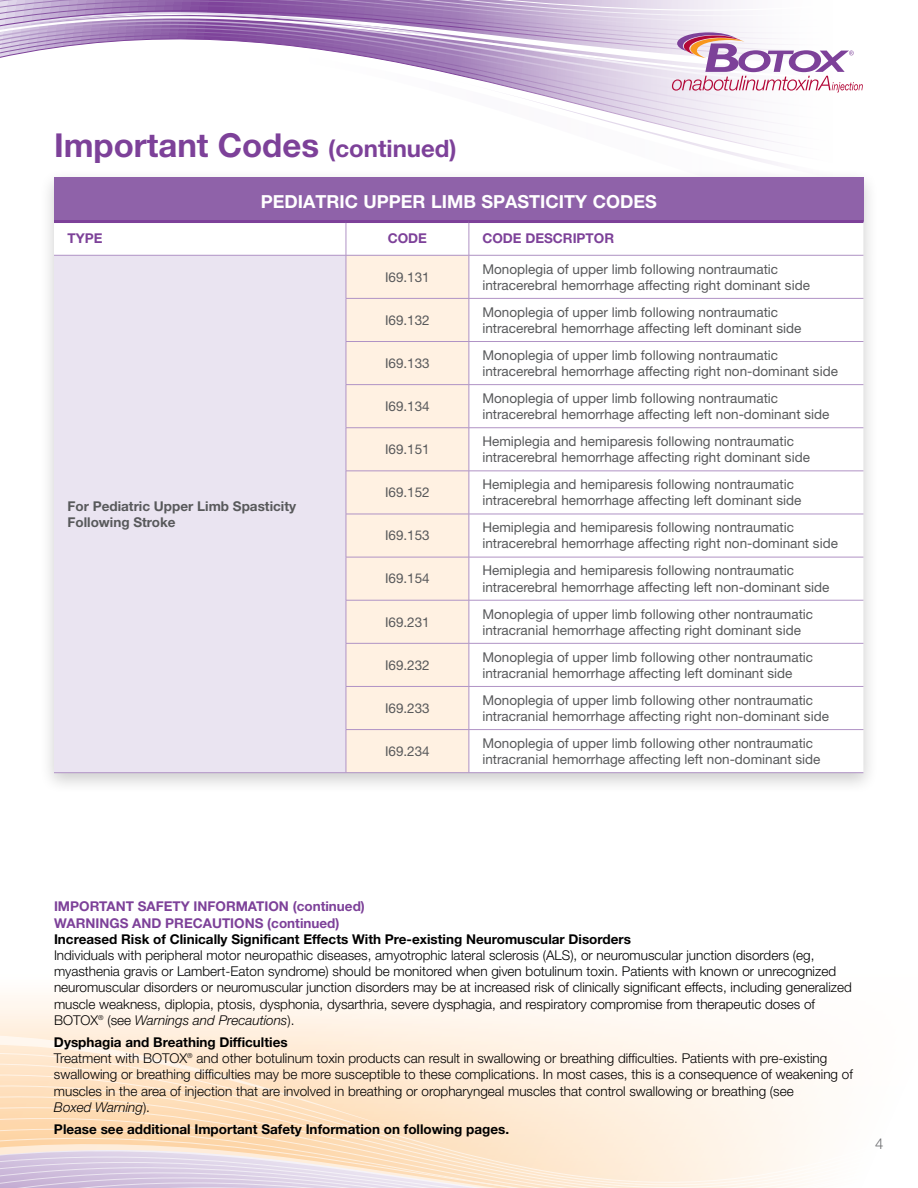
<style>
.page{position:relative;width:918px;height:1188px;background:#fff}
.page>*{position:absolute;margin:0;border:0;box-sizing:border-box;transform-origin:0 0}
.t1{font:700 33px "Helvetica Neue LT Std";color:#7d4199}
.t2{font:700 18px "Helvetica Neue LT Std";color:#fff}
.t3{font:300 15px "Helvetica Neue LT Std";color:#6d6e71}
.t4{font:13.5px/16.2px "Helvetica Neue LT Std";color:#58595b}
.t5{font:300 13.5px/16.2px "Helvetica Neue LT Std";color:#000}
.t6{font:700 13.5px "Helvetica Neue LT Std";color:#000}
.t7{font:700 13.5px/16.2px "Helvetica Neue LT Std";color:#7d4199}
.t8{font:700 13.5px/16.2px "Helvetica Neue LT Std";color:#58595b}
.s1{font-size:24px}
.s2{font-style:italic}
.s3{font-weight:700}
</style>
<div class="page">
<svg style="left:0;top:995px;width:815px;height:193px"></svg>
<svg style="left:0;top:0;width:453px;height:75px"></svg>
<svg style="left:453px;top:0;width:335px;height:166px"></svg>
<svg style="left:672px;top:32px;width:191px;height:61px"></svg>
<div style="left:39px;top:168px;width:840px;height:627px;background:#000;opacity:.2"></div>
<div style="left:54px;top:177px;width:809px;height:45px;background:#8f62a9"></div>
<svg style="left:54px;top:223px;width:809px;height:32px"></svg>
<div style="left:54px;top:255px;width:292px;height:518px;background:#eae4f1"></div>
<div style="left:347px;top:256px;width:122px;height:516px;background:#fff1e2"></div>
<svg style="left:470px;top:256px;width:393px;height:516px"></svg>
<hr style="left:54px;top:255px;width:292px;height:1px;background:#b093c5">
<hr style="left:346px;top:255px;width:123px;height:1px;background:#b093c5">
<hr style="left:469px;top:255px;width:394px;height:1px;background:#b093c5">
<hr style="left:346px;top:298px;width:123px;height:1px;background:#b093c5">
<hr style="left:469px;top:298px;width:394px;height:1px;background:#b093c5">
<hr style="left:346px;top:341px;width:123px;height:1px;background:#b093c5">
<hr style="left:469px;top:341px;width:394px;height:1px;background:#b093c5">
<hr style="left:346px;top:384px;width:123px;height:1px;background:#b093c5">
<hr style="left:469px;top:384px;width:394px;height:1px;background:#b093c5">
<hr style="left:346px;top:427px;width:123px;height:1px;background:#b093c5">
<hr style="left:469px;top:427px;width:394px;height:1px;background:#b093c5">
<hr style="left:346px;top:471px;width:123px;height:1px;background:#b093c5">
<hr style="left:469px;top:471px;width:394px;height:1px;background:#b093c5">
<hr style="left:346px;top:514px;width:123px;height:1px;background:#b093c5">
<hr style="left:469px;top:514px;width:394px;height:1px;background:#b093c5">
<hr style="left:346px;top:557px;width:123px;height:1px;background:#b093c5">
<hr style="left:469px;top:557px;width:394px;height:1px;background:#b093c5">
<hr style="left:346px;top:600px;width:123px;height:1px;background:#b093c5">
<hr style="left:469px;top:600px;width:394px;height:1px;background:#b093c5">
<hr style="left:346px;top:643px;width:123px;height:1px;background:#b093c5">
<hr style="left:469px;top:643px;width:394px;height:1px;background:#b093c5">
<hr style="left:346px;top:686px;width:123px;height:1px;background:#b093c5">
<hr style="left:469px;top:686px;width:394px;height:1px;background:#b093c5">
<hr style="left:346px;top:729px;width:123px;height:1px;background:#b093c5">
<hr style="left:469px;top:729px;width:394px;height:1px;background:#b093c5">
<hr style="left:346px;top:772px;width:123px;height:1px;background:#b093c5">
<hr style="left:469px;top:772px;width:394px;height:1px;background:#b093c5">
<hr style="left:54px;top:220px;width:292px;height:3px;background:#7d4199">
<hr style="left:346px;top:220px;width:123px;height:3px;background:#7d4199">
<hr style="left:469px;top:220px;width:394px;height:3px;background:#7d4199">
<hr style="left:54px;top:772px;width:292px;height:1px;background:#b093c5">
<hr style="left:346px;top:223px;width:1px;height:32px;background:#b093c5">
<hr style="left:469px;top:223px;width:1px;height:32px;background:#b093c5">
<hr style="left:346px;top:255px;width:1px;height:43px;background:#b093c5">
<hr style="left:469px;top:255px;width:1px;height:43px;background:#b093c5">
<hr style="left:346px;top:299px;width:1px;height:42px;background:#b093c5">
<hr style="left:469px;top:299px;width:1px;height:42px;background:#b093c5">
<hr style="left:346px;top:342px;width:1px;height:42px;background:#b093c5">
<hr style="left:469px;top:342px;width:1px;height:42px;background:#b093c5">
<hr style="left:346px;top:385px;width:1px;height:43px;background:#b093c5">
<hr style="left:469px;top:385px;width:1px;height:43px;background:#b093c5">
<hr style="left:346px;top:428px;width:1px;height:43px;background:#b093c5">
<hr style="left:469px;top:428px;width:1px;height:43px;background:#b093c5">
<hr style="left:346px;top:471px;width:1px;height:43px;background:#b093c5">
<hr style="left:469px;top:471px;width:1px;height:43px;background:#b093c5">
<hr style="left:346px;top:514px;width:1px;height:43px;background:#b093c5">
<hr style="left:469px;top:514px;width:1px;height:43px;background:#b093c5">
<hr style="left:346px;top:557px;width:1px;height:43px;background:#b093c5">
<hr style="left:469px;top:557px;width:1px;height:43px;background:#b093c5">
<hr style="left:346px;top:600px;width:1px;height:43px;background:#b093c5">
<hr style="left:469px;top:600px;width:1px;height:43px;background:#b093c5">
<hr style="left:346px;top:644px;width:1px;height:42px;background:#b093c5">
<hr style="left:469px;top:644px;width:1px;height:42px;background:#b093c5">
<hr style="left:346px;top:687px;width:1px;height:42px;background:#b093c5">
<hr style="left:469px;top:687px;width:1px;height:42px;background:#b093c5">
<hr style="left:346px;top:730px;width:1px;height:43px;background:#b093c5">
<hr style="left:469px;top:730px;width:1px;height:43px;background:#b093c5">
<h1 class="t1" style="left:54px;top:125px;width:404px">Important Codes <span class="s1">(continued)</span></h1>
<h2 class="t2" style="left:261px;top:190px;width:398px">PEDIATRIC UPPER LIMB SPASTICITY CODES</h2>
<p class="t7" style="left:68px;top:230px;width:37px">TYPE</p>
<p class="t7" style="left:388px;top:230px;width:41px">CODE</p>
<p class="t7" style="left:482px;top:230px;width:133px">CODE DESCRIPTOR</p>
<p class="t8" style="left:68px;top:497px;width:230px">For Pediatric Upper Limb Spasticity<br>Following Stroke</p>
<p class="t4" style="left:385px;top:269px;width:46px">I69.131</p>
<p class="t4" style="left:482px;top:260px;width:329px">Monoplegia of upper limb following nontraumatic intracerebral hemorrhage affecting right dominant side</p>
<p class="t4" style="left:385px;top:312px;width:46px">I69.132</p>
<p class="t4" style="left:482px;top:304px;width:321px">Monoplegia of upper limb following nontraumatic intracerebral hemorrhage affecting left dominant side</p>
<p class="t4" style="left:385px;top:355px;width:46px">I69.133</p>
<p class="t4" style="left:482px;top:347px;width:357px">Monoplegia of upper limb following nontraumatic intracerebral hemorrhage affecting right non-dominant side</p>
<p class="t4" style="left:385px;top:398px;width:46px">I69.134</p>
<p class="t4" style="left:482px;top:390px;width:349px">Monoplegia of upper limb following nontraumatic intracerebral hemorrhage affecting left non-dominant side</p>
<p class="t4" style="left:385px;top:441px;width:46px">I69.151</p>
<p class="t4" style="left:482px;top:433px;width:329px">Hemiplegia and hemiparesis following nontraumatic intracerebral hemorrhage affecting right dominant side</p>
<p class="t4" style="left:385px;top:484px;width:46px">I69.152</p>
<p class="t4" style="left:482px;top:476px;width:321px">Hemiplegia and hemiparesis following nontraumatic intracerebral hemorrhage affecting left dominant side</p>
<p class="t4" style="left:385px;top:527px;width:46px">I69.153</p>
<p class="t4" style="left:482px;top:519px;width:357px">Hemiplegia and hemiparesis following nontraumatic intracerebral hemorrhage affecting right non-dominant side</p>
<p class="t4" style="left:385px;top:570px;width:46px">I69.154</p>
<p class="t4" style="left:482px;top:562px;width:349px">Hemiplegia and hemiparesis following nontraumatic intracerebral hemorrhage affecting left non-dominant side</p>
<p class="t4" style="left:385px;top:614px;width:46px">I69.231</p>
<p class="t4" style="left:482px;top:605px;width:332px">Monoplegia of upper limb following other nontraumatic intracranial hemorrhage affecting right dominant side</p>
<p class="t4" style="left:385px;top:657px;width:46px">I69.232</p>
<p class="t4" style="left:482px;top:649px;width:332px">Monoplegia of upper limb following other nontraumatic intracranial hemorrhage affecting left dominant side</p>
<p class="t4" style="left:385px;top:700px;width:46px">I69.233</p>
<p class="t4" style="left:482px;top:692px;width:348px">Monoplegia of upper limb following other nontraumatic intracranial hemorrhage affecting right non-dominant side</p>
<p class="t4" style="left:385px;top:743px;width:46px">I69.234</p>
<p class="t4" style="left:482px;top:735px;width:340px">Monoplegia of upper limb following other nontraumatic intracranial hemorrhage affecting left non-dominant side</p>
<p class="t7" style="left:54px;top:898px;width:312px">IMPORTANT SAFETY INFORMATION (continued)<br>WARNINGS AND PRECAUTIONS (continued)</p>
<p class="t6" style="left:54px;top:931px;width:579px">Increased Risk of Clinically Significant Effects With Pre-existing Neuromuscular Disorders</p>
<p class="t5" style="left:54px;top:947px;width:799px">Individuals with peripheral motor neuropathic diseases, amyotrophic lateral sclerosis (ALS), or neuromuscular junction disorders (eg, myasthenia gravis or Lambert-Eaton syndrome) should be monitored when given botulinum toxin. Patients with known or unrecognized neuromuscular disorders or neuromuscular junction disorders may be at increased risk of clinically significant effects, including generalized muscle weakness, diplopia, ptosis, dysphonia, dysarthria, severe dysphagia, and respiratory compromise from therapeutic doses of BOTOX<sup>®</sup> (see <span class="s2">Warnings and Precautions</span>).</p>
<p class="t5" style="left:54px;top:1034px;width:800px"><span class="s3">Dysphagia and Breathing Difficulties<br></span>Treatment with BOTOX<sup>®</sup> and other botulinum toxin products can result in swallowing or breathing difficulties. Patients with pre-existing swallowing or breathing difficulties may be more susceptible to these complications. In most cases, this is a consequence of weakening of muscles in the area of injection that are involved in breathing or oropharyngeal muscles that control swallowing or breathing (see<br><span class="s2">Boxed Warning</span>).</p>
<p class="t6" style="left:54px;top:1121px;width:457px">Please see additional Important Safety Information on following pages.</p>
<p class="t3" style="left:875px;top:1134px;width:10px">4</p>
</div>
